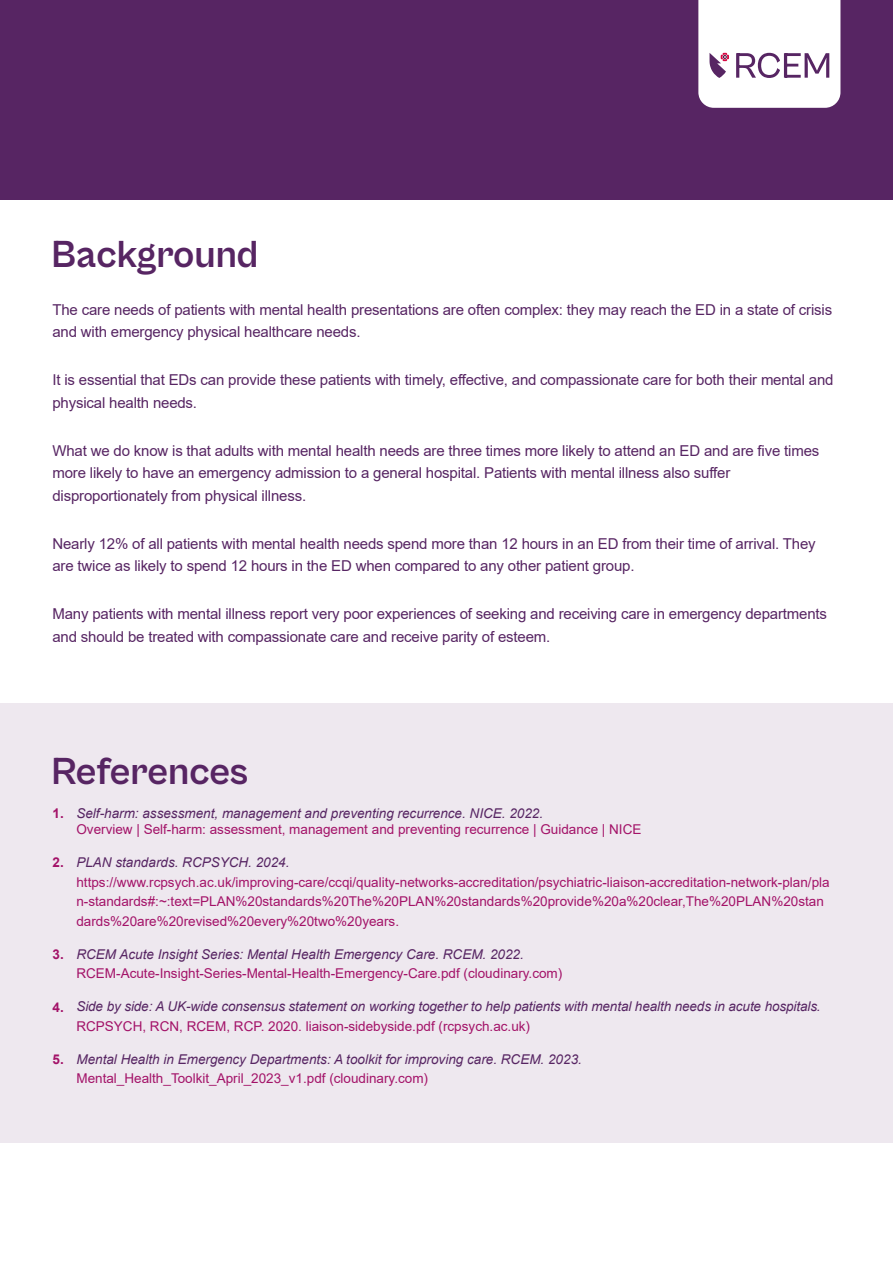
<style>
.page{position:relative;width:893px;height:1263px;background:#fff}
.page>*{position:absolute;margin:0;border:0;box-sizing:border-box;transform-origin:0 0}
.t1{font:700 39px "Cabinet Grotesk Variable";letter-spacing:-.005em;color:#572563}
.t2{font:15px/22.5px "Arial";letter-spacing:-.01em;color:#572563}
.t3{font:13.5px/19.5px "Arial";color:#a31268}
.t4{font:italic 13.5px "Arial";color:#572563}
.t5{font:700 13.5px "Arial";color:#a31268}
</style>
<div class="page">
<div style="left:0;top:0;width:893px;height:199px;background:#572563"></div>
<svg style="left:698px;top:0;width:142px;height:108px;background:#f1ecf1"></svg>
<div style="left:0;top:703px;width:893px;height:440px;background:#eee8ef"></div>
<h1 class="t1" style="left:52px;top:233px;width:208px">Background</h1>
<p class="t2" style="left:53px;top:298px;width:781px">The care needs of patients with mental health presentations are often complex: they may reach the ED in a state of crisis and with emergency physical healthcare needs.</p>
<p class="t2" style="left:53px;top:368px;width:783px">It is essential that EDs can provide these patients with timely, effective, and compassionate care for both their mental and physical health needs.</p>
<p class="t2" style="left:53px;top:439px;width:768px">What we do know is that adults with mental health needs are three times more likely to attend an ED and are five times more likely to have an emergency admission to a general hospital. Patients with mental illness also suffer disproportionately from physical illness.</p>
<p class="t2" style="left:53px;top:532px;width:765px">Nearly 12% of all patients with mental health needs spend more than 12 hours in an ED from their time of arrival. They are twice as likely to spend 12 hours in the ED when compared to any other patient group.</p>
<p class="t2" style="left:53px;top:602px;width:776px">Many patients with mental illness report very poor experiences of seeking and receiving care in emergency departments and should be treated with compassionate care and receive parity of esteem.</p>
<h1 class="t1" style="left:52px;top:751px;width:198px">References</h1>
<p class="t4" style="left:76px;top:804px;width:468px">Self-harm: assessment, management and preventing recurrence. NICE. 2022.</p>
<p class="t3" style="left:76px;top:819px;width:566px">Overview | Self-harm: assessment, management and preventing recurrence | Guidance | NICE</p>
<p class="t4" style="left:76px;top:854px;width:215px">PLAN standards. RCPSYCH. 2024.</p>
<p class="t3" style="left:76px;top:872px;width:755px">https://www.rcpsych.ac.uk/improving-care/ccqi/quality-networks-accreditation/psychiatric-liaison-accreditation-network-plan/pla n-standards#:~:text=PLAN%20standards%20The%20PLAN%20standards%20provide%20a%20clear,The%20PLAN%20stan dards%20are%20revised%20every%20two%20years.</p>
<p class="t4" style="left:76px;top:945px;width:449px">RCEM Acute Insight Series: Mental Health Emergency Care. RCEM. 2022.</p>
<p class="t3" style="left:76px;top:963px;width:487px">RCEM-Acute-Insight-Series-Mental-Health-Emergency-Care.pdf (cloudinary.com)</p>
<p class="t4" style="left:76px;top:997px;width:746px">Side by side: A UK-wide consensus statement on working together to help patients with mental health needs in acute hospitals.</p>
<p class="t3" style="left:76px;top:1016px;width:455px">RCPSYCH, RCN, RCEM, RCP. 2020. liaison-sidebyside.pdf (rcpsych.ac.uk)</p>
<p class="t4" style="left:76px;top:1050px;width:507px">Mental Health in Emergency Departments: A toolkit for improving care. RCEM. 2023.</p>
<p class="t3" style="left:76px;top:1068px;width:353px">Mental_Health_Toolkit_April_2023_v1.pdf (cloudinary.com)</p>
<p class="t5" style="left:52px;top:803px;width:13px">1.</p>
<p class="t5" style="left:52px;top:853px;width:13px">2.</p>
<p class="t5" style="left:52px;top:945px;width:13px">3.</p>
<p class="t5" style="left:52px;top:997px;width:13px">4.</p>
<p class="t5" style="left:52px;top:1050px;width:13px">5.</p>
</div>
